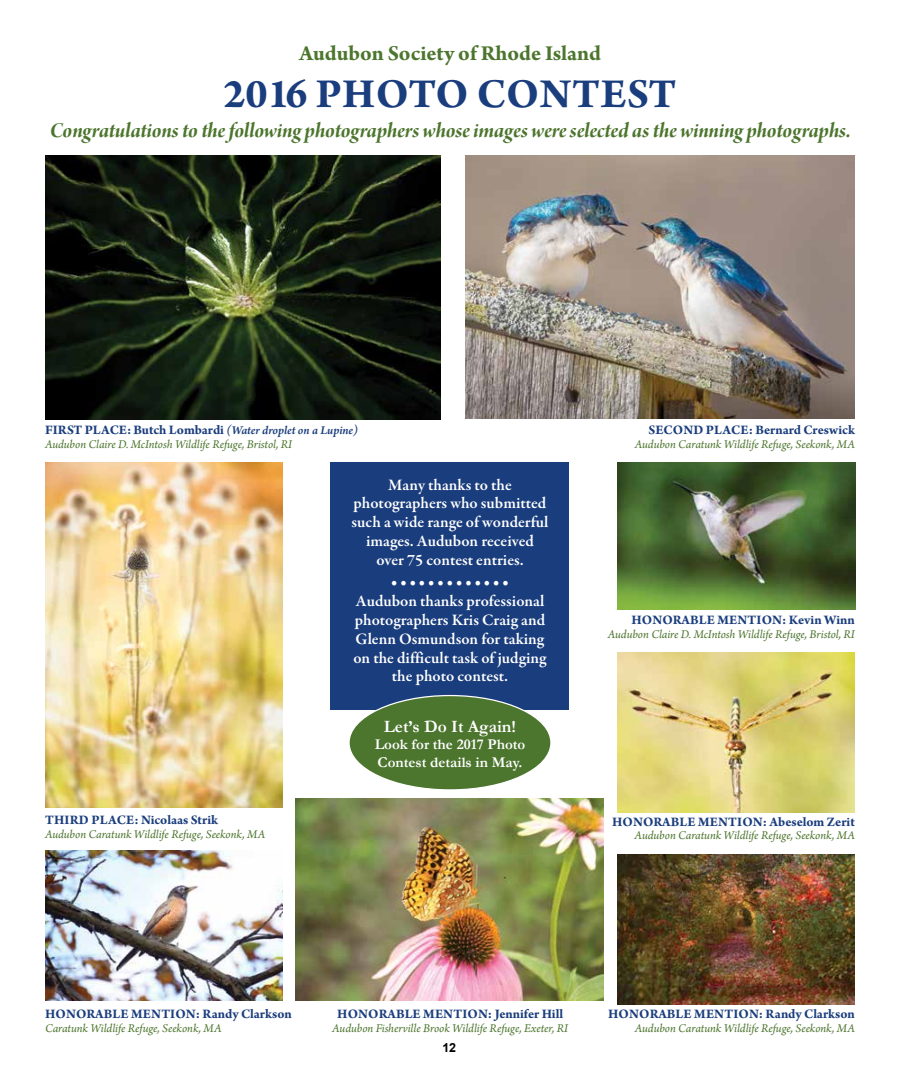
<style>
.page{position:relative;width:900px;height:1080px;background:#fff}
.page>*{position:absolute;margin:0;border:0;box-sizing:border-box;transform-origin:0 0}
.t1{font:700 43.75px "Arno Pro";color:#1a3d7d}
.t2{font:22.5px "Arno Pro Bold Italic Display";letter-spacing:-.01em;color:#4c752d}
.t3{font:700 22.5px "Arno Pro";color:#4c752d}
.t4{font:700 17.38px "Garamond";color:#fff}
.t5{font:600 16.25px/18.8px "Garamond Premr Pro";color:#fff;text-align:center}
.t6{font:700 15px/17.5px "Garamond";color:#fff}
.t7{font:600 15px "Garamond Premr Pro";color:#fff}
.t8{font:700 13.75px "Arno Pro";letter-spacing:.005em;color:#1a3d7d}
.t9{font:italic 12.5px "Arno Pro";letter-spacing:-.005em;color:#4c752d}
.t10{font:700 12.5px "Arial";color:#000}
.s1{font-weight:600;font-style:italic;font-size:12.5px}
</style>
<div class="page">
<div style="left:331px;top:462px;width:238px;height:248px;background:#1a3d7d"></div>
<img style="left:617px;top:463px;width:238px;height:146px">
<img style="left:45px;top:462px;width:238px;height:346px">
<img style="left:296px;top:799px;width:307px;height:202px">
<img style="left:466px;top:156px;width:389px;height:263px">
<img style="left:45px;top:851px;width:238px;height:150px">
<img style="left:617px;top:854px;width:238px;height:150px">
<img style="left:617px;top:652px;width:238px;height:161px">
<img style="left:45px;top:156px;width:395px;height:263px">
<div style="left:349px;top:696px;width:202px;height:94px;background:#4c752d;border-radius:50%"></div>
<h2 class="t3" style="left:299px;top:40px;width:303px">Audubon Society of Rhode Island</h2>
<h1 class="t1" style="left:223px;top:68px;width:455px">2016 PHOTO CONTEST</h1>
<h2 class="t2" style="left:50px;top:117px;width:802px">Congratulations to the following photographers whose images were selected as the winning photographs.</h2>
<p class="t8" style="left:45px;top:422px;width:314px">FIRST PLACE: Butch Lombardi <span class="s1">(Water droplet on a Lupine)</span></p>
<p class="t9" style="left:45px;top:437px;width:249px">Audubon Claire D. McIntosh Wildlife Refuge, Bristol, RI</p>
<p class="t8" style="left:45px;top:812px;width:174px">THIRD PLACE: Nicolaas Strik</p>
<p class="t9" style="left:45px;top:827px;width:222px">Audubon Caratunk Wildlife Refuge, Seekonk, MA</p>
<h3 class="t5" style="left:352px;top:475px;width:198px">Many thanks to the photographers who submitted such a wide range of wonderful images. Audubon received over 75 contest entries.</h3>
<p class="t7" style="left:391px;top:572px;width:119px">•••••••••••••</p>
<h3 class="t5" style="left:353px;top:592px;width:195px">Audubon thanks professional photographers Kris Craig and<br>Glenn Osmundson for taking on the difficult task of judging the photo contest.</h3>
<h3 class="t4" style="left:384px;top:716px;width:134px">Let’s Do It Again!</h3>
<p class="t6" style="left:375px;top:735px;width:152px">Look for the 2017 Photo<br>Contest details in May.</p>
<p class="t8" style="left:649px;top:422px;width:208px">SECOND PLACE: Bernard Creswick</p>
<p class="t9" style="left:635px;top:437px;width:222px">Audubon Caratunk Wildlife Refuge, Seekonk, MA</p>
<p class="t8" style="left:631px;top:612px;width:225px">HONORABLE MENTION: Kevin Winn</p>
<p class="t9" style="left:608px;top:627px;width:249px">Audubon Claire D. McIntosh Wildlife Refuge, Bristol, RI</p>
<p class="t8" style="left:612px;top:814px;width:244px">HONORABLE MENTION: Abeselom Zerit</p>
<p class="t9" style="left:635px;top:828px;width:222px">Audubon Caratunk Wildlife Refuge, Seekonk, MA</p>
<p class="t8" style="left:45px;top:1006px;width:248px">HONORABLE MENTION: Randy Clarkson</p>
<p class="t9" style="left:45px;top:1021px;width:178px">Caratunk Wildlife Refuge, Seekonk, MA</p>
<p class="t8" style="left:337px;top:1006px;width:228px">HONORABLE MENTION: Jennifer Hill</p>
<p class="t9" style="left:332px;top:1021px;width:237px">Audubon Fisherville Brook Wildlife Refuge, Exeter, RI</p>
<p class="t10" style="left:442px;top:1039px;width:15px">12</p>
<p class="t8" style="left:608px;top:1006px;width:248px">HONORABLE MENTION: Randy Clarkson</p>
<p class="t9" style="left:635px;top:1021px;width:222px">Audubon Caratunk Wildlife Refuge, Seekonk, MA</p>
</div>
